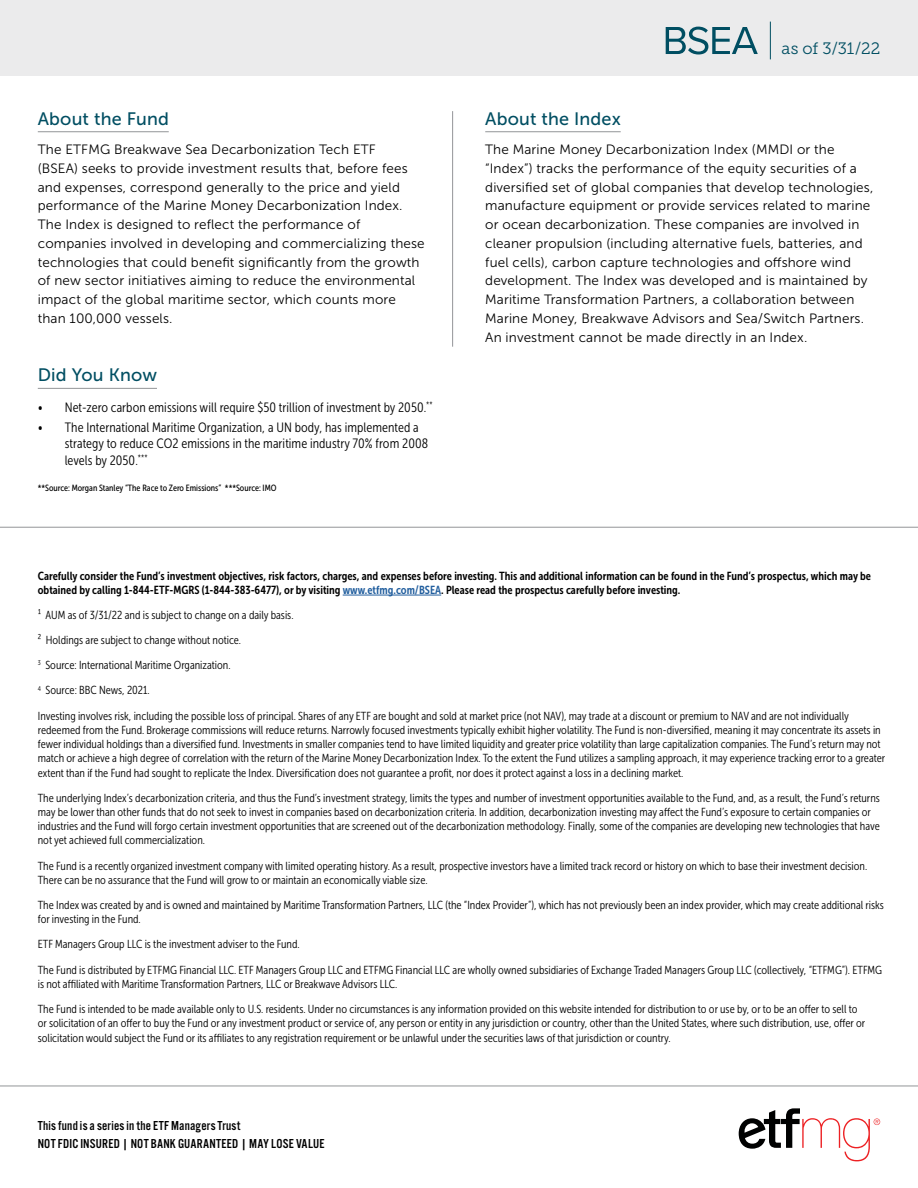
<style>
.page{position:relative;width:918px;height:1188px;background:#fff}
.page>*{position:absolute;margin:0;border:0;box-sizing:border-box;transform-origin:0 0}
.t1{font:18px "Museo Sans 500";letter-spacing:.01em;color:#004e62}
.t2{font:16.5px "Museo Slab 300";letter-spacing:-.01em;color:#004e62}
.t3{font:13.5px/18.8px "Museo Sans 300";letter-spacing:.01em;color:#000}
.t4{font:13.5px/16.2px "Museo Sans Cond 300";letter-spacing:.005em;color:#000}
.t5{font:13.5px/17.7px "Alternate Got No 3 D";letter-spacing:.02em;color:#000}
.t6{font:11.7px/14.2px "Museo Sans Cond 300";color:#000}
.t7{font:11.7px/14.2px "Museo Sans Cond 700";color:#000}
.t8{font:9px "Museo Sans Cond 500";color:#000}
.s1{color:#215e9e}
</style>
<div class="page">
<hr style="left:343px;top:595px;width:98px;height:1px;background:#215e9e">
<hr style="left:38px;top:131px;width:131px;height:1px;background:#939598">
<hr style="left:485px;top:131px;width:136px;height:1px;background:#939598">
<hr style="left:452px;top:111px;width:1px;height:236px;background:#939598">
<hr style="left:0;top:1086px;width:918px;height:1px;background:#939598">
<hr style="left:0;top:527px;width:918px;height:1px;background:#939598">
<div style="left:0;top:0;width:918px;height:76px;background:#ebebec"></div>
<hr style="left:770px;top:22px;width:1px;height:37px;background:#004e62">
<svg style="left:666px;top:27px;width:92px;height:28px"></svg>
<svg style="left:739px;top:1108px;width:141px;height:53px"></svg>
<hr style="left:38px;top:388px;width:119px;height:1px;background:#939598">
<h1 class="t1" style="left:38px;top:109px;width:133px">About the Fund</h1>
<p class="t3" style="left:38px;top:140px;width:388px">The ETFMG Breakwave Sea Decarbonization Tech ETF<br>(BSEA) seeks to provide investment results that, before fees and expenses, correspond generally to the price and yield performance of the Marine Money Decarbonization Index.<br>The Index is designed to reflect the performance of companies involved in developing and commercializing these technologies that could benefit significantly from the growth of new sector initiatives aiming to reduce the environmental impact of the global maritime sector, which counts more than 100,000 vessels.</p>
<h1 class="t1" style="left:38px;top:365px;width:121px">Did You Know</h1>
<p class="t4" style="left:38px;top:399px;width:396px">• Net-zero carbon emissions will require $50 trillion of investment by 2050.<sup>**</sup></p>
<p class="t4" style="left:65px;top:420px;width:365px;text-indent:-27px">• The International Maritime Organization, a UN body, has implemented a strategy to reduce CO2 emissions in the maritime industry 70% from 2008 levels by 2050.<sup>***</sup></p>
<p class="t8" style="left:38px;top:483px;width:240px">**Source: Morgan Stanley “The Race to Zero Emissions” ***Source: IMO</p>
<h2 class="t2" style="left:782px;top:39px;width:100px">as of 3/31/22</h2>
<h1 class="t1" style="left:485px;top:109px;width:137px">About the Index</h1>
<p class="t3" style="left:485px;top:140px;width:390px">The Marine Money Decarbonization Index (MMDI or the “Index”) tracks the performance of the equity securities of a diversified set of global companies that develop technologies, manufacture equipment or provide services related to marine or ocean decarbonization. These companies are involved in cleaner propulsion (including alternative fuels, batteries, and fuel cells), carbon capture technologies and offshore wind development. The Index was developed and is maintained by Maritime Transformation Partners, a collaboration between Marine Money, Breakwave Advisors and Sea/Switch Partners.<br>An investment cannot be made directly in an Index.</p>
<p class="t7" style="left:38px;top:568px;width:835px">Carefully consider the Fund’s investment objectives, risk factors, charges, and expenses before investing. This and additional information can be found in the Fund’s prospectus, which may be obtained by calling 1-844-ETF-MGRS (1-844-383-6477), or by visiting <span class="s1">www.etfmg.com/BSEA</span>. Please read the prospectus carefully before investing.</p>
<p class="t6" style="left:38px;top:602px;width:813px;line-height:25.2px">¹ AUM as of 3/31/22 and is subject to change on a daily basis.<br>² Holdings are subject to change without notice.<br><sup>3</sup> Source: International Maritime Organization.<br><sup>4</sup> Source: BBC News, 2021.<br>Investing involves risk, including the possible loss of principal. Shares of any ETF are bought and sold at market price (not NAV), may trade at a discount or premium to NAV and are not individually</p>
<p class="t6" style="left:38px;top:723px;width:849px">redeemed from the Fund. Brokerage commissions will reduce returns. Narrowly focused investments typically exhibit higher volatility. The Fund is non-diversified, meaning it may concentrate its assets in fewer individual holdings than a diversified fund. Investments in smaller companies tend to have limited liquidity and greater price volatility than large capitalization companies. The Fund’s return may not match or achieve a high degree of correlation with the return of the Marine Money Decarbonization Index. To the extent the Fund utilizes a sampling approach, it may experience tracking error to a greater extent than if the Fund had sought to replicate the Index. Diversification does not guarantee a profit, nor does it protect against a loss in a declining market.</p>
<p class="t6" style="left:38px;top:791px;width:844px">The underlying Index’s decarbonization criteria, and thus the Fund’s investment strategy, limits the types and number of investment opportunities available to the Fund, and, as a result, the Fund’s returns may be lower than other funds that do not seek to invest in companies based on decarbonization criteria. In addition, decarbonization investing may affect the Fund’s exposure to certain companies or industries and the Fund will forgo certain investment opportunities that are screened out of the decarbonization methodology. Finally, some of the companies are developing new technologies that have not yet achieved full commercialization.</p>
<p class="t6" style="left:38px;top:859px;width:831px">The Fund is a recently organized investment company with limited operating history. As a result, prospective investors have a limited track record or history on which to base their investment decision.<br>There can be no assurance that the Fund will grow to or maintain an economically viable size.</p>
<p class="t6" style="left:38px;top:898px;width:848px">The Index was created by and is owned and maintained by Maritime Transformation Partners, LLC (the “Index Provider”), which has not previously been an index provider, which may create additional risks for investing in the Fund.</p>
<p class="t6" style="left:38px;top:932px;width:846px;line-height:25.2px">ETF Managers Group LLC is the investment adviser to the Fund.<br>The Fund is distributed by ETFMG Financial LLC. ETF Managers Group LLC and ETFMG Financial LLC are wholly owned subsidiaries of Exchange Traded Managers Group LLC (collectively, “ETFMG”). ETFMG</p>
<p class="t6" style="left:38px;top:971px;width:821px;line-height:25.2px">is not affiliated with Maritime Transformation Partners, LLC or Breakwave Advisors LLC.<br>The Fund is intended to be made available only to U.S. residents. Under no circumstances is any information provided on this website intended for distribution to or use by, or to be an offer to sell to</p>
<p class="t6" style="left:38px;top:1016px;width:829px">or solicitation of an offer to buy the Fund or any investment product or service of, any person or entity in any jurisdiction or country, other than the United States, where such distribution, use, offer or solicitation would subject the Fund or its affiliates to any registration requirement or be unlawful under the securities laws of that jurisdiction or country.</p>
<p class="t5" style="left:38px;top:1117px;width:288px">This fund is a series in the ETF Managers Trust<br>NOT FDIC INSURED | NOT BANK GUARANTEED | MAY LOSE VALUE</p>
</div>
